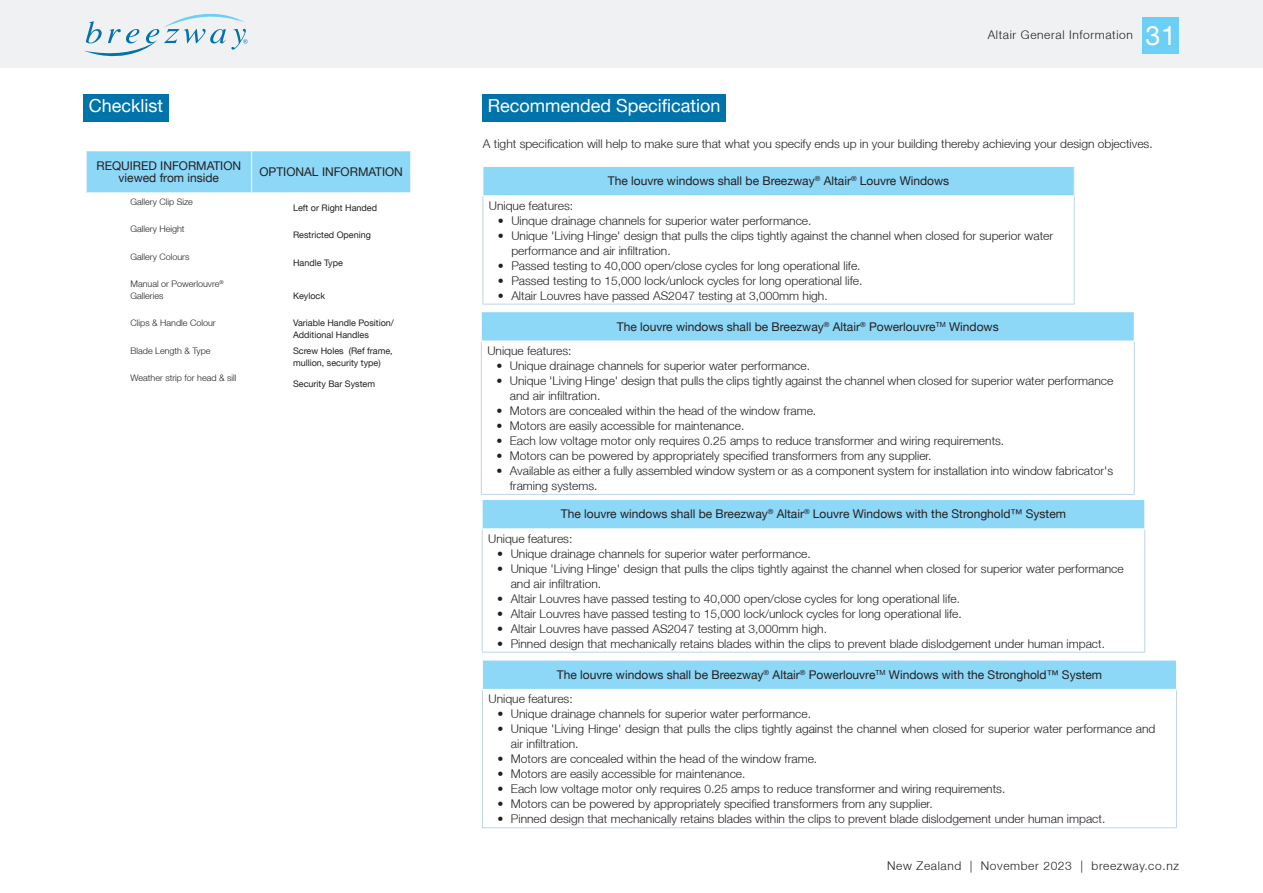
<style>
.page{position:relative;width:1263px;height:893px;background:#fff}
.page>*{position:absolute;margin:0;border:0;box-sizing:border-box;transform-origin:0 0}
.t1{font:27px "Helvetica Neue LT";color:#fff}
.TITLE{font:18px "Helvetica Neue LT";color:#fff}
.Body_Text{font:300 12px/15px "Helvetica Neue LT";color:#231f20}
.Table_Mini_Title{font:12px/12px "Helvetica Neue LT";color:#231f20;text-align:center}
.Body_Text-2{font:300 12px "Helvetica Neue LT";letter-spacing:.05em;color:#231f20}
.Table_Mini_Title-2{font:9px/12px "Helvetica Neue LT";color:#231f20}
.Table_Left_Column{font:300 9px/12px "Helvetica Neue LT";color:#231f20}
</style>
<div class="page">
<div style="left:83px;top:94px;width:86px;height:27px;background:#0073ab"></div>
<div style="left:87px;top:151px;width:323px;height:41px;background:#8dd7f7"></div>
<hr style="left:251px;top:151px;width:1px;height:41px;background:#fff">
<div style="left:482px;top:94px;width:244px;height:27px;background:#0073ab"></div>
<div style="left:483px;top:166px;width:591px;height:30px;background:#8dd7f7"></div>
<hr style="left:482px;top:165px;width:593px;height:2px;background:#fff">
<hr style="left:482px;top:195px;width:593px;height:2px;background:#fff">
<svg style="left:1074px;top:167px;width:1px;height:28px"></svg>
<hr style="left:483px;top:197px;width:1px;height:107px;background:#bed6e8">
<hr style="left:1074px;top:197px;width:1px;height:107px;background:#bed6e8">
<hr style="left:483px;top:304px;width:591px;height:1px;background:#bed6e8">
<div style="left:481px;top:311px;width:653px;height:30px;background:#8dd7f7"></div>
<hr style="left:481px;top:311px;width:654px;height:1px;background:#fff">
<hr style="left:481px;top:340px;width:654px;height:2px;background:#fff">
<svg style="left:481px;top:312px;width:1px;height:28px"></svg>
<hr style="left:481px;top:342px;width:1px;height:152px;background:#bed6e8">
<hr style="left:1134px;top:342px;width:1px;height:152px;background:#bed6e8">
<hr style="left:481px;top:494px;width:653px;height:1px;background:#bed6e8">
<div style="left:482px;top:499px;width:663px;height:30px;background:#8dd7f7"></div>
<hr style="left:482px;top:498px;width:663px;height:2px;background:#fff">
<hr style="left:482px;top:528px;width:663px;height:2px;background:#fff">
<svg style="left:482px;top:500px;width:1px;height:28px"></svg>
<svg style="left:1144px;top:500px;width:1px;height:28px"></svg>
<hr style="left:482px;top:530px;width:1px;height:122px;background:#bed6e8">
<hr style="left:1144px;top:530px;width:1px;height:122px;background:#bed6e8">
<hr style="left:482px;top:652px;width:663px;height:1px;background:#bed6e8">
<div style="left:482px;top:660px;width:694px;height:30px;background:#8dd7f7"></div>
<hr style="left:482px;top:659px;width:695px;height:2px;background:#fff">
<hr style="left:482px;top:689px;width:695px;height:1px;background:#fff">
<svg style="left:482px;top:661px;width:1px;height:28px"></svg>
<hr style="left:482px;top:690px;width:1px;height:138px;background:#bed6e8">
<hr style="left:1176px;top:690px;width:1px;height:138px;background:#bed6e8">
<hr style="left:482px;top:827px;width:695px;height:1px;background:#bed6e8">
<div style="left:0;top:0;width:1263px;height:67px;background:#f0f1f2"></div>
<svg style="left:84px;top:14px;width:164px;height:43px"></svg>
<div style="left:1143px;top:17px;width:36px;height:36px;background:#6bcff6"></div>
<p class="TITLE" style="left:89px;top:95px;width:76px">Checklist</p>
<p class="Table_Mini_Title" style="left:96px;top:160px;width:146px">REQUIRED INFORMATION viewed from inside</p>
<p class="Table_Mini_Title" style="left:260px;top:166px;width:145px">OPTIONAL INFORMATION</p>
<p class="Table_Left_Column" style="left:131px;top:195px;width:64px">Gallery Clip Size</p>
<p class="Table_Mini_Title-2" style="left:293px;top:201px;width:86px">Left or Right Handed</p>
<p class="Table_Left_Column" style="left:131px;top:223px;width:56px">Gallery Height</p>
<p class="Table_Mini_Title-2" style="left:293px;top:229px;width:79px">Restricted Opening</p>
<p class="Table_Left_Column" style="left:131px;top:250px;width:60px">Gallery Colours</p>
<p class="Table_Mini_Title-2" style="left:293px;top:256px;width:51px">Handle Type</p>
<p class="Table_Left_Column" style="left:131px;top:278px;width:95px">Manual or Powerlouvre<sup>®<br></sup>Galleries</p>
<p class="Table_Mini_Title-2" style="left:293px;top:290px;width:34px">Keylock</p>
<p class="Table_Left_Column" style="left:131px;top:317px;width:87px">Clips &amp; Handle Colour</p>
<p class="Table_Mini_Title-2" style="left:293px;top:317px;width:102px">Variable Handle Position/<br>Additional Handles</p>
<p class="Table_Left_Column" style="left:131px;top:344px;width:82px">Blade Length &amp; Type</p>
<p class="Table_Mini_Title-2" style="left:293px;top:345px;width:101px">Screw Holes (Ref frame, mullion, security type)</p>
<p class="Table_Left_Column" style="left:131px;top:372px;width:107px">Weather strip for head &amp; sill</p>
<p class="Table_Mini_Title-2" style="left:293px;top:378px;width:84px">Security Bar System</p>
<p class="Body_Text-2" style="left:988px;top:27px;width:147px">Altair General Information</p>
<h1 class="t1" style="left:1145px;top:19px;width:32px">31</h1>
<p class="TITLE" style="left:488px;top:95px;width:234px">Recommended Specification</p>
<p class="Body_Text" style="left:483px;top:135px;width:671px">A tight specification will help to make sure that what you specify ends up in your building thereby achieving your design objectives.</p>
<p class="Table_Mini_Title" style="left:608px;top:175px;width:343px">The louvre windows shall be Breezway<sup>®</sup> Altair<sup>®</sup> Louvre Windows</p>
<p class="Body_Text" style="left:489px;top:198px;width:86px">Unique features:</p>
<p class="Body_Text" style="left:498px;top:213px;width:315px">• Uinque drainage channels for superior water performance.</p>
<p class="Body_Text" style="left:511px;top:228px;width:543px;text-indent:-14px">• Unique 'Living Hinge' design that pulls the clips tightly against the channel when closed for superior water performance and air infiltration.</p>
<p class="Body_Text" style="left:498px;top:258px;width:364px">• Passed testing to 40,000 open/close cycles for long operational life.</p>
<p class="Body_Text" style="left:498px;top:273px;width:366px">• Passed testing to 15,000 lock/unlock cycles for long operational life.</p>
<p class="Body_Text" style="left:498px;top:288px;width:331px">• Altair Louvres have passed AS2047 testing at 3,000mm high.</p>
<p class="Table_Mini_Title" style="left:617px;top:320px;width:383px">The louvre windows shall be Breezway<sup>®</sup> Altair<sup>®</sup> Powerlouvre<sup>TM</sup> Windows</p>
<p class="Body_Text" style="left:487px;top:343px;width:86px">Unique features:</p>
<p class="Body_Text" style="left:496px;top:358px;width:315px">• Unique drainage channels for superior water performance.</p>
<p class="Body_Text" style="left:510px;top:373px;width:605px;text-indent:-14px">• Unique 'Living Hinge' design that pulls the clips tightly against the channel when closed for superior water performance and air infiltration.</p>
<p class="Body_Text" style="left:496px;top:403px;width:321px">• Motors are concealed within the head of the window frame.</p>
<p class="Body_Text" style="left:496px;top:418px;width:250px">• Motors are easily accessible for maintenance.</p>
<p class="Body_Text" style="left:496px;top:433px;width:509px">• Each low voltage motor only requires 0.25 amps to reduce transformer and wiring requirements.</p>
<p class="Body_Text" style="left:496px;top:448px;width:437px">• Motors can be powered by appropriately specified transformers from any supplier.</p>
<p class="Body_Text" style="left:510px;top:463px;width:605px;text-indent:-14px">• Available as either a fully assembled window system or as a component system for installation into window fabricator's framing systems.</p>
<p class="Table_Mini_Title" style="left:561px;top:508px;width:507px">The louvre windows shall be Breezway<sup>®</sup> Altair<sup>®</sup> Louvre Windows with the Stronghold™ System</p>
<p class="Body_Text" style="left:488px;top:531px;width:86px">Unique features:</p>
<p class="Body_Text" style="left:497px;top:546px;width:315px">• Unique drainage channels for superior water performance.</p>
<p class="Body_Text" style="left:511px;top:561px;width:615px;text-indent:-14px">• Unique 'Living Hinge' design that pulls the clips tightly against the channel when closed for superior water performance and air infiltration.</p>
<p class="Body_Text" style="left:497px;top:591px;width:464px">• Altair Louvres have passed testing to 40,000 open/close cycles for long operational life.</p>
<p class="Body_Text" style="left:497px;top:606px;width:466px">• Altair Louvres have passed testing to 15,000 lock/unlock cycles for long operational life.</p>
<p class="Body_Text" style="left:497px;top:621px;width:331px">• Altair Louvres have passed AS2047 testing at 3,000mm high.</p>
<p class="Body_Text" style="left:497px;top:636px;width:609px">• Pinned design that mechanically retains blades within the clips to prevent blade dislodgement under human impact.</p>
<p class="Table_Mini_Title" style="left:557px;top:669px;width:547px">The louvre windows shall be Breezway<sup>®</sup> Altair<sup>®</sup> Powerlouvre<sup>TM</sup> Windows with the Stronghold™ System</p>
<p class="Body_Text" style="left:488px;top:691px;width:86px">Unique features:</p>
<p class="Body_Text" style="left:497px;top:706px;width:315px">• Unique drainage channels for superior water performance.</p>
<p class="Body_Text" style="left:511px;top:721px;width:646px;text-indent:-14px">• Unique 'Living Hinge' design that pulls the clips tightly against the channel when closed for superior water performance and air infiltration.</p>
<p class="Body_Text" style="left:497px;top:751px;width:321px">• Motors are concealed within the head of the window frame.</p>
<p class="Body_Text" style="left:497px;top:766px;width:250px">• Motors are easily accessible for maintenance.</p>
<p class="Body_Text" style="left:497px;top:781px;width:509px">• Each low voltage motor only requires 0.25 amps to reduce transformer and wiring requirements.</p>
<p class="Body_Text" style="left:497px;top:796px;width:437px">• Motors can be powered by appropriately specified transformers from any supplier.</p>
<p class="Body_Text" style="left:497px;top:811px;width:609px">• Pinned design that mechanically retains blades within the clips to prevent blade dislodgement under human impact.</p>
<p class="Body_Text-2" style="left:887px;top:858px;width:293px">New Zealand | November 2023 | breezway.co.nz</p>
</div>
